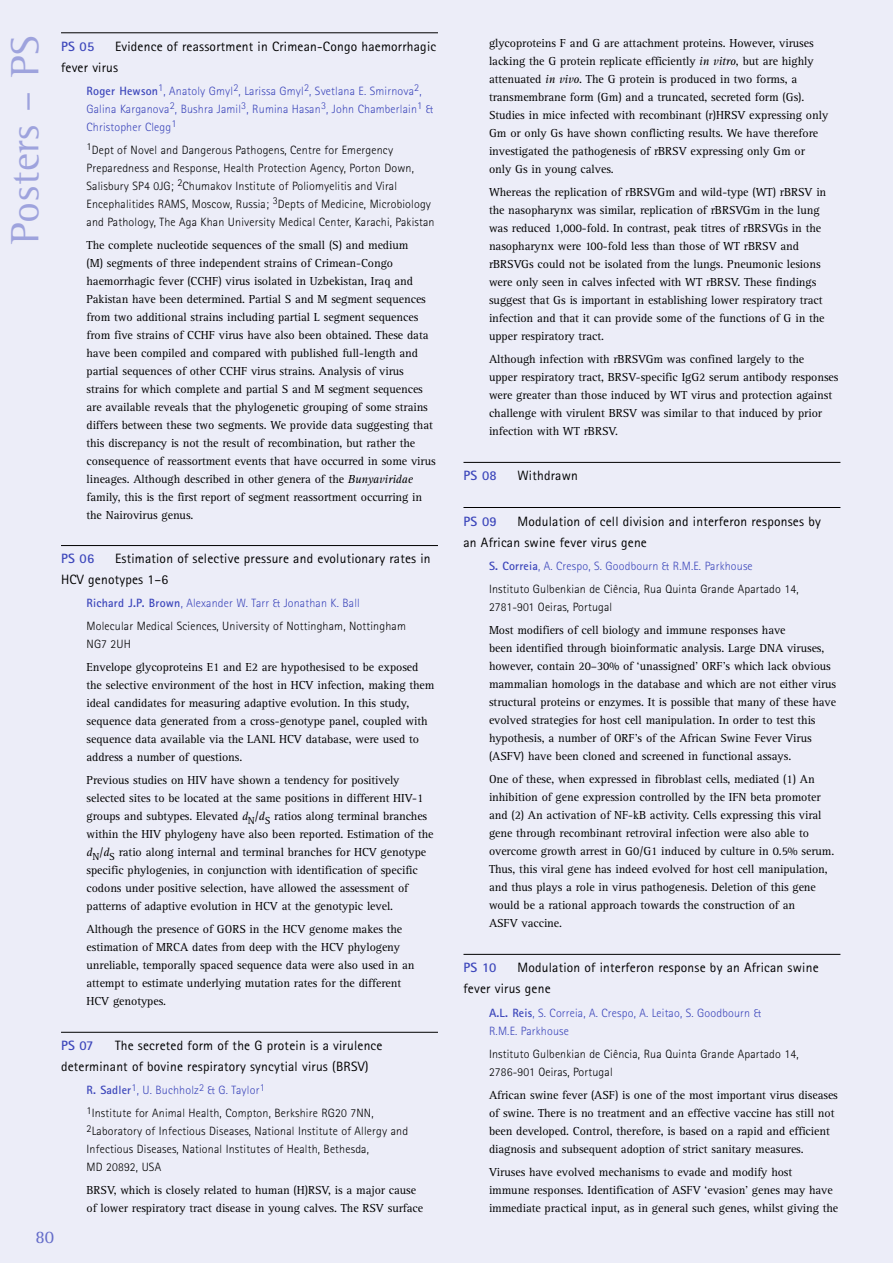
<style>
.page{position:relative;width:893px;height:1263px;background:#ecedf8}
.page>*{position:absolute;margin:0;border:0;box-sizing:border-box;transform-origin:0 0}
.t1{font:40.5px "Rotis Semi Serif";letter-spacing:.015em;color:#9ea3dd}
.t2{font:18px "Rotis Semi Serif";color:#646cc9}
.t3{font:13.5px/21px "Rotis Sans Serif";letter-spacing:.015em;color:#000}
.t4{font:700 13.5px "Rotis Sans Serif";letter-spacing:.015em;color:#3d47bb}
.t5{font:12px/18px "Rotis Serif";letter-spacing:-.005em;color:#000}
.t6{font:300 12px/18px "Rotis Sans Serif";letter-spacing:.015em;color:#000}
.t7{font:300 12px/18px "Rotis Sans Serif";letter-spacing:.015em;color:#3d47bb}
.s1{font-weight:700}
.s2{font-style:italic}
.s3{font-weight:700;color:#3d47bb}
.s4{color:#3d47bb}
</style>
<div class="page">
<hr style="left:61px;top:32px;width:377px;height:1px;background:#000">
<hr style="left:61px;top:545px;width:377px;height:1px;background:#000">
<hr style="left:61px;top:1032px;width:377px;height:1px;background:#000">
<hr style="left:463px;top:462px;width:377px;height:1px;background:#000">
<hr style="left:463px;top:507px;width:377px;height:1px;background:#000">
<hr style="left:463px;top:954px;width:377px;height:1px;background:#000">
<h1 class="t1" style="left:11px;top:244px;width:210px;rotate:-90deg">Posters – PS</h1>
<p class="t3" style="left:61px;top:37px;width:377px;text-indent:54px">Evidence of reassortment in Crimean-Congo haemorrhagic fever virus</p>
<p class="t7" style="left:87px;top:83px;width:348px"><span class="s1">Roger Hewson</span><sup>1</sup>, Anatoly Gmyl<sup>2</sup>, Larissa Gmyl<sup>2</sup>, Svetlana E. Smirnova<sup>2</sup>,<br>Galina Karganova<sup>2</sup>, Bushra Jamil<sup>3</sup>, Rumina Hasan<sup>3</sup>, John Chamberlain<sup>1</sup> &amp;<br>Christopher Clegg<sup>1</sup></p>
<p class="t6" style="left:87px;top:142px;width:349px"><sup>1</sup>Dept of Novel and Dangerous Pathogens, Centre for Emergency Preparedness and Response, Health Protection Agency, Porton Down, Salisbury SP4 0JG; <sup>2</sup>Chumakov Institute of Poliomyelitis and Viral Encephalitides RAMS, Moscow, Russia; <sup>3</sup>Depts of Medicine, Microbiology and Pathology, The Aga Khan University Medical Center, Karachi, Pakistan</p>
<p class="t5" style="left:87px;top:237px;width:351px">The complete nucleotide sequences of the small (S) and medium<br>(M) segments of three independent strains of Crimean-Congo haemorrhagic fever (CCHF) virus isolated in Uzbekistan, Iraq and Pakistan have been determined. Partial S and M segment sequences from two additional strains including partial L segment sequences from five strains of CCHF virus have also been obtained. These data have been compiled and compared with published full-length and partial sequences of other CCHF virus strains. Analysis of virus strains for which complete and partial S and M segment sequences are available reveals that the phylogenetic grouping of some strains differs between these two segments. We provide data suggesting that this discrepancy is not the result of recombination, but rather the consequence of reassortment events that have occurred in some virus lineages. Although described in other genera of the <span class="s2">Bunyaviridae </span>family, this is the first report of segment reassortment occurring in the Nairovirus genus.</p>
<p class="t4" style="left:61px;top:554px;width:35px">PS 06</p>
<p class="t4" style="left:61px;top:41px;width:35px">PS 05</p>
<p class="t3" style="left:61px;top:550px;width:371px;text-indent:54px">Estimation of selective pressure and evolutionary rates in<br>HCV genotypes 1–6</p>
<p class="t6" style="left:87px;top:593px;width:321px;line-height:23px"><span class="s3">Richard J.P. Brown</span><span class="s4">, Alexander W. Tarr &amp; Jonathan K. Ball<br></span>Molecular Medical Sciences, University of Nottingham, Nottingham</p>
<p class="t6" style="left:87px;top:637px;width:46px">NG7 2UH</p>
<p class="t5" style="left:87px;top:660px;width:349px">Envelope glycoproteins E1 and E2 are hypothesised to be exposed the selective environment of the host in HCV infection, making them ideal candidates for measuring adaptive evolution. In this study, sequence data generated from a cross-genotype panel, coupled with sequence data available via the LANL HCV database, were used to address a number of questions.</p>
<p class="t5" style="left:87px;top:773px;width:348px">Previous studies on HIV have shown a tendency for positively selected sites to be located at the same positions in different HIV-1 groups and subtypes. Elevated <span class="s2">d</span><sub>N</sub>/<span class="s2">d</span><sub>S</sub> ratios along terminal branches within the HIV phylogeny have also been reported. Estimation of the <span class="s2">d</span><sub>N</sub>/<span class="s2">d</span><sub>S</sub> ratio along internal and terminal branches for HCV genotype specific phylogenies, in conjunction with identification of specific codons under positive selection, have allowed the assessment of patterns of adaptive evolution in HCV at the genotypic level.</p>
<p class="t5" style="left:87px;top:922px;width:329px">Although the presence of GORS in the HCV genome makes the estimation of MRCA dates from deep with the HCV phylogeny unreliable, temporally spaced sequence data were also used in an attempt to estimate underlying mutation rates for the different HCV genotypes.</p>
<p class="t4" style="left:61px;top:1041px;width:34px">PS 07</p>
<p class="t3" style="left:61px;top:1036px;width:323px;text-indent:54px">The secreted form of the G protein is a virulence determinant of bovine respiratory syncytial virus (BRSV)</p>
<p class="t6" style="left:87px;top:1080px;width:289px;line-height:23px"><span class="s3">R. Sadler</span><sup>1</sup><span class="s4">, U. Buchholz</span><sup>2</sup> <span class="s4">&amp; G. Taylor</span><sup>1<br></sup><sup>1</sup>Institute for Animal Health, Compton, Berkshire RG20 7NN,</p>
<p class="t6" style="left:87px;top:1123px;width:323px"><sup>2</sup>Laboratory of Infectious Diseases, National Institute of Allergy and<br>Infectious Diseases, National Institutes of Health, Bethesda,<br>MD 20892, USA</p>
<p class="t5" style="left:87px;top:1182px;width:338px">BRSV, which is closely related to human (H)RSV, is a major cause of lower respiratory tract disease in young calves. The RSV surface</p>
<h2 class="t2" style="left:36px;top:1231px;width:20px">80</h2>
<p class="t5" style="left:489px;top:35px;width:341px">glycoproteins F and G are attachment proteins. However, viruses lacking the G protein replicate efficiently <span class="s2">in vitro</span>, but are highly attenuated <span class="s2">in vivo</span>. The G protein is produced in two forms, a transmembrane form (Gm) and a truncated, secreted form (Gs).<br>Studies in mice infected with recombinant (r)HRSV expressing only Gm or only Gs have shown conflicting results. We have therefore investigated the pathogenesis of rBRSV expressing only Gm or only Gs in young calves.</p>
<p class="t5" style="left:489px;top:184px;width:339px">Whereas the replication of rBRSVGm and wild-type (WT) rBRSV in the nasopharynx was similar, replication of rBRSVGm in the lung was reduced 1,000-fold. In contrast, peak titres of rBRSVGs in the nasopharynx were 100-fold less than those of WT rBRSV and rBRSVGs could not be isolated from the lungs. Pneumonic lesions were only seen in calves infected with WT rBRSV. These findings suggest that Gs is important in establishing lower respiratory tract infection and that it can provide some of the functions of G in the upper respiratory tract.</p>
<p class="t5" style="left:489px;top:352px;width:351px">Although infection with rBRSVGm was confined largely to the<br>upper respiratory tract, BRSV-specific IgG2 serum antibody responses were greater than those induced by WT virus and protection against challenge with virulent BRSV was similar to that induced by prior infection with WT rBRSV.</p>
<p class="t4" style="left:463px;top:471px;width:35px">PS 08</p>
<p class="t3" style="left:517px;top:467px;width:62px">Withdrawn</p>
<p class="t4" style="left:463px;top:516px;width:35px">PS 09</p>
<p class="t3" style="left:463px;top:512px;width:359px;text-indent:54px">Modulation of cell division and interferon responses by an African swine fever virus gene</p>
<p class="t6" style="left:489px;top:555px;width:311px;line-height:23.2px"><span class="s3">S. Correia</span><span class="s4">, A. Crespo, S. Goodbourn &amp; R.M.E. Parkhouse<br></span>Instituto Gulbenkian de Ciência, Rua Quinta Grande Apartado 14,</p>
<p class="t6" style="left:489px;top:599px;width:125px">2781-901 Oeiras, Portugal</p>
<p class="t5" style="left:489px;top:622px;width:349px">Most modifiers of cell biology and immune responses have<br>been identified through bioinformatic analysis. Large DNA viruses, however, contain 20–30% of ‘unassigned’ ORF’s which lack obvious mammalian homologs in the database and which are not either virus structural proteins or enzymes. It is possible that many of these have evolved strategies for host cell manipulation. In order to test this hypothesis, a number of ORF’s of the African Swine Fever Virus (ASFV) have been cloned and screened in functional assays.</p>
<p class="t5" style="left:489px;top:771px;width:347px">One of these, when expressed in fibroblast cells, mediated (1) An inhibition of gene expression controlled by the IFN beta promoter and (2) An activation of NF-kB activity. Cells expressing this viral gene through recombinant retroviral infection were also able to overcome growth arrest in G0/G1 induced by culture in 0.5% serum.<br>Thus, this viral gene has indeed evolved for host cell manipulation, and thus plays a role in virus pathogenesis. Deletion of this gene would be a rational approach towards the construction of an<br>ASFV vaccine.</p>
<p class="t4" style="left:463px;top:963px;width:34px">PS 10</p>
<p class="t3" style="left:463px;top:959px;width:357px;text-indent:54px">Modulation of interferon response by an African swine fever virus gene</p>
<p class="t7" style="left:489px;top:1005px;width:273px"><span class="s1">A.L. Reis</span>, S. Correia, A. Crespo, A. Leitao, S. Goodbourn &amp;<br>R.M.E. Parkhouse</p>
<p class="t6" style="left:489px;top:1046px;width:311px">Instituto Gulbenkian de Ciência, Rua Quinta Grande Apartado 14,<br>2786-901 Oeiras, Portugal</p>
<p class="t5" style="left:489px;top:1087px;width:350px">African swine fever (ASF) is one of the most important virus diseases of swine. There is no treatment and an effective vaccine has still not been developed. Control, therefore, is based on a rapid and efficient diagnosis and subsequent adoption of strict sanitary measures.</p>
<p class="t5" style="left:489px;top:1164px;width:351px">Viruses have evolved mechanisms to evade and modify host<br>immune responses. Identification of ASFV ‘evasion’ genes may have immediate practical input, as in general such genes, whilst giving the</p>
</div>
